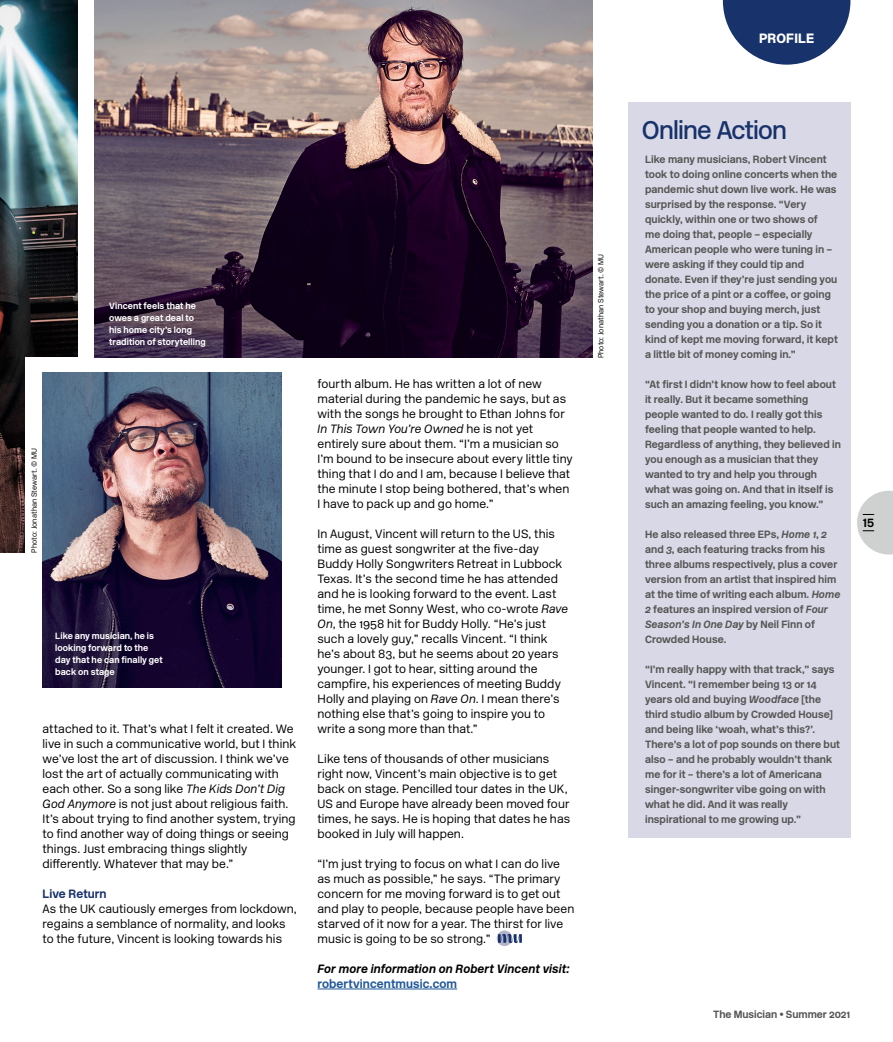
<style>
.page{position:relative;width:893px;height:1042px;background:#fff}
.page>*{position:absolute;margin:0;border:0;box-sizing:border-box;transform-origin:0 0}
.t1{font:500 25.5px "New Rail Alphabet";letter-spacing:-.035em;color:#18326b}
.t2{font:900 13.5px "New Rail Alphabet";letter-spacing:.01em;color:#fff}
.t3{font:300 12px/15px "New Rail Alphabet";letter-spacing:.005em;color:#000}
.t4{font:italic 700 12px "New Rail Alphabet";letter-spacing:.005em;color:#000}
.t5{font:700 12px "New Rail Alphabet";letter-spacing:.005em;color:#22599b}
.t6{font:700 12px "New Rail Alphabet";letter-spacing:.005em;color:#18326b}
.t7{font:700 12px "New Rail Alphabet";color:#000}
.t8{font:700 10.5px/15px "New Rail Alphabet";letter-spacing:.005em;color:#565655}
.t9{font:700 9px/12px "New Rail Alphabet";letter-spacing:.005em;color:#fff}
.t10{font:300 7.5px "New Rail Alphabet";letter-spacing:.01em;color:#000}
.s1{font-style:italic}
</style>
<div class="page">
<svg style="left:497px;top:930px;width:15px;height:16px"></svg>
<svg style="left:498px;top:934px;width:24px;height:9px"></svg>
<img style="left:94px;top:0;width:498px;height:358px">
<img style="left:0;top:0;width:77px;height:553px">
<div style="left:25px;top:358px;width:60px;height:264px;background:#fff"></div>
<hr style="left:317px;top:988px;width:140px;height:1px;background:#22599b">
<img style="left:43px;top:373px;width:239px;height:315px">
<div style="left:628px;top:103px;width:223px;height:735px;background:#d9d8e6"></div>
<svg style="left:723px;top:0;width:127px;height:65px"></svg>
<svg style="left:857px;top:491px;width:36px;height:63px"></svg>
<p class="t9" style="left:109px;top:300px;width:98px">Vincent feels that he owes a great deal to his home city’s long tradition of storytelling</p>
<p class="t10" style="left:29px;top:553px;width:106px;rotate:-90deg">Photo: Jonathan Stewart. © MU</p>
<p class="t9" style="left:55px;top:630px;width:109px">Like any musician, he is looking forward to the day that he can finally get back on stage</p>
<p class="t3" style="left:43px;top:721px;width:255px">attached to it. That’s what I felt it created. We live in such a communicative world, but I think we’ve lost the art of discussion. I think we’ve lost the art of actually communicating with each other. So a song like <span class="s1">The Kids Don’t Dig God Anymore</span> is not just about religious faith.<br>It’s about trying to find another system, trying to find another way of doing things or seeing things. Just embracing things slightly differently. Whatever that may be.”</p>
<p class="t6" style="left:43px;top:885px;width:66px">Live Return</p>
<p class="t3" style="left:43px;top:901px;width:256px">As the UK cautiously emerges from lockdown, regains a semblance of normality, and looks to the future, Vincent is looking towards his</p>
<p class="t3" style="left:317px;top:376px;width:257px">fourth album. He has written a lot of new material during the pandemic he says, but as with the songs he brought to Ethan Johns for <span class="s1">In This Town You’re Owned</span> he is not yet entirely sure about them. “I’m a musician so I’m bound to be insecure about every little tiny thing that I do and I am, because I believe that the minute I stop being bothered, that’s when I have to pack up and go home.”</p>
<p class="t3" style="left:317px;top:526px;width:252px">In August, Vincent will return to the US, this time as guest songwriter at the five-day Buddy Holly Songwriters Retreat in Lubbock Texas. It’s the second time he has attended and he is looking forward to the event. Last time, he met Sonny West, who co-wrote <span class="s1">Rave On</span>, the 1958 hit for Buddy Holly. “He’s just such a lovely guy,” recalls Vincent. “I think he’s about 83, but he seems about 20 years younger. I got to hear, sitting around the campfire, his experiences of meeting Buddy Holly and playing on <span class="s1">Rave On</span>. I mean there’s nothing else that’s going to inspire you to write a song more than that.”</p>
<p class="t3" style="left:317px;top:751px;width:254px">Like tens of thousands of other musicians right now, Vincent’s main objective is to get back on stage. Pencilled tour dates in the UK, US and Europe have already been moved four times, he says. He is hoping that dates he has booked in July will happen.</p>
<p class="t3" style="left:317px;top:856px;width:258px">“I’m just trying to focus on what I can do live as much as possible,” he says. “The primary concern for me moving forward is to get out and play to people, because people have been starved of it now for a year. The thirst for live music is going to be so strong.”</p>
<p class="t4" style="left:317px;top:960px;width:254px">For more information on Robert Vincent visit:</p>
<p class="t5" style="left:317px;top:975px;width:141px">robertvincentmusic.com</p>
<p class="t10" style="left:596px;top:358px;width:106px;rotate:-90deg">Photo: Jonathan Stewart. © MU</p>
<p class="t2" style="left:759px;top:28px;width:57px">PROFILE</p>
<h1 class="t1" style="left:642px;top:113px;width:146px">Online Action</h1>
<p class="t8" style="left:645px;top:151px;width:194px">Like many musicians, Robert Vincent took to doing online concerts when the pandemic shut down live work. He was surprised by the response. “Very quickly, within one or two shows of<br>me doing that, people – especially American people who were tuning in – were asking if they could tip and donate. Even if they’re just sending you the price of a pint or a coffee, or going to your shop and buying merch, just sending you a donation or a tip. So it kind of kept me moving forward, it kept a little bit of money coming in.”</p>
<p class="t8" style="left:645px;top:376px;width:197px">“At first I didn’t know how to feel about it really. But it became something people wanted to do. I really got this feeling that people wanted to help.<br>Regardless of anything, they believed in you enough as a musician that they wanted to try and help you through what was going on. And that in itself is such an amazing feeling, you know.”</p>
<p class="t8" style="left:645px;top:526px;width:197px">He also released three EPs, <span class="s1">Home 1</span>, <span class="s1">2 </span>and <span class="s1">3</span>, each featuring tracks from his three albums respectively, plus a cover version from an artist that inspired him at the time of writing each album. <span class="s1">Home 2</span> features an inspired version of <span class="s1">Four Season’s In One Day</span> by Neil Finn of Crowded House.</p>
<p class="t8" style="left:645px;top:661px;width:197px">“I’m really happy with that track,” says Vincent. “I remember being 13 or 14 years old and buying <span class="s1">Woodface</span> [the third studio album by Crowded House] and being like ‘woah, what’s this?’.<br>There’s a lot of pop sounds on there but also – and he probably wouldn’t thank me for it – there’s a lot of Americana singer-songwriter vibe going on with what he did. And it was really inspirational to me growing up.”</p>
<p class="t7" style="left:863px;top:515px;width:13px">15</p>
<p class="t8" style="left:713px;top:1006px;width:139px">The Musician • Summer 2021</p>
</div>
